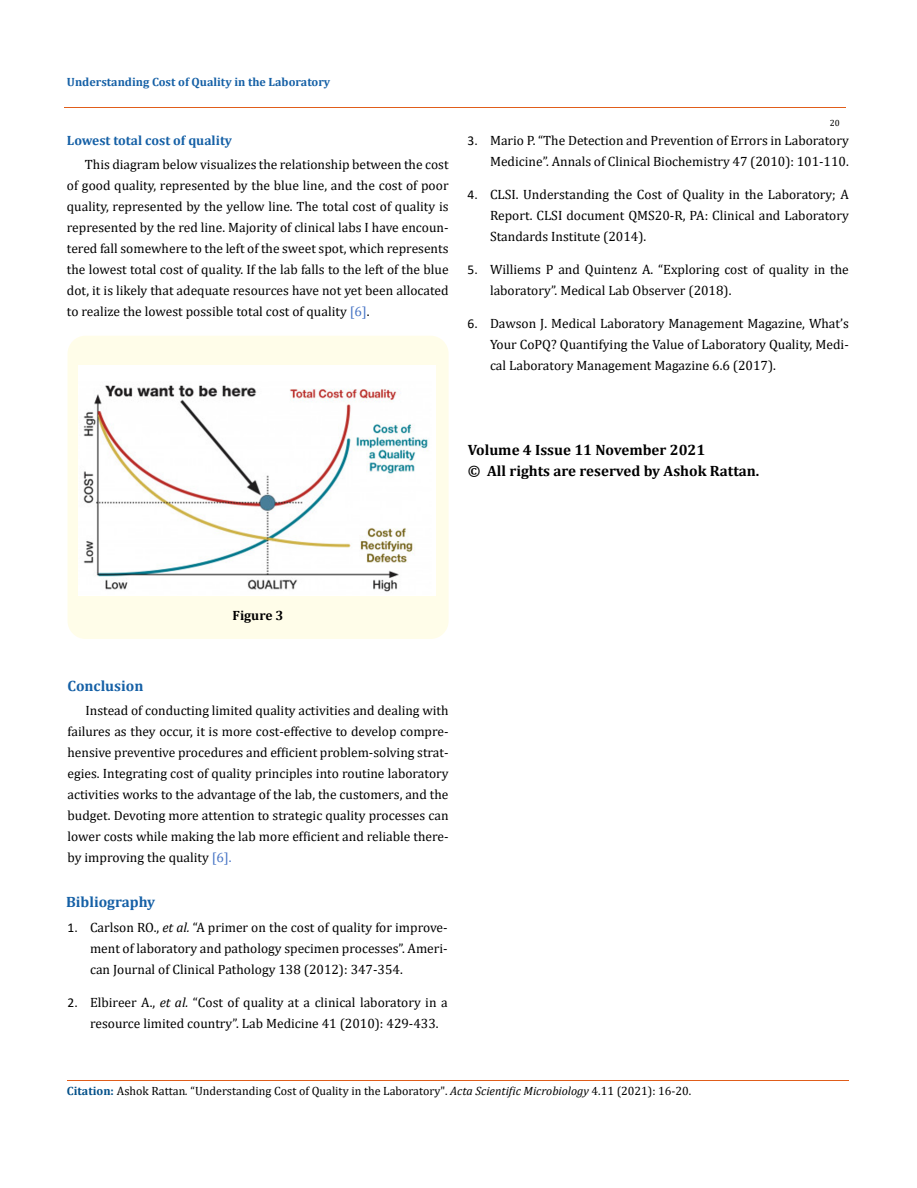
<style>
.page{position:relative;width:917px;height:1188px;background:#fff}
.page>*{position:absolute;margin:0;border:0;box-sizing:border-box;transform-origin:0 0}
.t1{font:700 15px "Cambria";color:#000}
.t2{font:700 15px "Cambria";color:#1560a6}
.List_Paragraph{font:13.5px/21px "Cambria";color:#000;text-align:justify}
.t3{font:700 13.5px "Cambria";color:#1560a6}
.t4{font:700 13.5px "Cambria";color:#000}
.t5{font:12px "Cambria";color:#000}
.t6{font:700 12px "Cambria";color:#1560a6}
.t7{font:9px "Cambria";color:#000}
.s1{color:#4472c4}
.s2{font-family:"Calibri"}
.s3{font-style:italic}
.s4{font-weight:700;color:#035089}
</style>
<div class="page">
<div style="left:68px;top:336px;width:380px;height:303px;background:#fffde9;border-radius:18px"></div>
<img style="left:78px;top:365px;width:357px;height:231px">
<hr style="left:64px;top:108px;width:781px;height:1px;background:#e05d1a">
<hr style="left:67px;top:1080px;width:781px;height:1px;background:#e05d1a">
<p class="t6" style="left:67px;top:73px;width:265px">Understanding Cost of Quality in the Laboratory</p>
<p class="t3" style="left:67px;top:131px;width:167px">Lowest total cost of quality</p>
<p class="List_Paragraph" style="left:67px;top:154px;width:383px;text-indent:18px">This diagram below visualizes the relationship between the cost of good quality, represented by the blue line, and the cost of poor quality, represented by the yellow line. The total cost of quality is represented by the red line. Majority of clinical labs I have encoun&shy;tered fall somewhere to the left of the sweet spot, which represents the lowest total cost of quality. If the lab falls to the left of the blue dot, it is likely that adequate resources have not yet been allocated to realize the lowest possible total cost of quality <span class="s1">[6]</span>.</p>
<p class="t7" style="left:829px;top:118px;width:11px">20</p>
<p class="List_Paragraph" style="left:467px;top:130px;width:383px;text-align:right"><span class="s2">3.</span> Mario P. “The Detection and Prevention of Errors in Laboratory<br>Medicine”. Annals of Clinical Biochemistry 47 (2010): 101-110.</p>
<p class="List_Paragraph" style="left:490px;top:184px;width:360px;text-indent:-22px"><span class="s2">4.</span> CLSI. Understanding the Cost of Quality in the Laboratory; A Report. CLSI document QMS20-R, PA: Clinical and Laboratory Standards Institute (2014).</p>
<p class="List_Paragraph" style="left:490px;top:259px;width:360px;text-indent:-22px"><span class="s2">5.</span> Williems P and Quintenz A. “Exploring cost of quality in the laboratory”. Medical Lab Observer (2018).</p>
<p class="List_Paragraph" style="left:490px;top:313px;width:360px;text-indent:-22px"><span class="s2">6.</span> Dawson J. Medical Laboratory Management Magazine, What’s Your CoPQ? Quantifying the Value of Laboratory Quality, Medi&shy;cal Laboratory Management Magazine 6.6 (2017).</p>
<p class="t1" style="left:468px;top:439px;width:239px">Volume 4 Issue 11 November 2021</p>
<p class="t1" style="left:468px;top:460px;width:293px">© All rights are reserved by Ashok Rattan.</p>
<p class="t4" style="left:232px;top:606px;width:52px">Figure 3</p>
<p class="t2" style="left:68px;top:675px;width:77px">Conclusion</p>
<p class="List_Paragraph" style="left:68px;top:700px;width:382px;text-indent:18px">Instead of conducting limited quality activities and dealing with failures as they occur, it is more cost-effective to develop compre&shy;hensive preventive procedures and efficient problem-solving strat&shy;egies. Integrating cost of quality principles into routine laboratory activities works to the advantage of the lab, the customers, and the budget. Devoting more attention to strategic quality processes can lower costs while making the lab more efficient and reliable there&shy;by improving the quality <span class="s1">[6].</span></p>
<p class="t2" style="left:66px;top:891px;width:91px">Bibliography</p>
<p class="List_Paragraph" style="left:90px;top:916px;width:359px;text-indent:-22px"><span class="s2">1.</span> Carlson RO., <span class="s3">et al.</span> “A primer on the cost of quality for improve&shy;ment of laboratory and pathology specimen processes”. Ameri&shy;can Journal of Clinical Pathology 138 (2012): 347-354.</p>
<p class="List_Paragraph" style="left:90px;top:991px;width:359px;text-indent:-22px"><span class="s2">2.</span> Elbireer A., <span class="s3">et al.</span> “Cost of quality at a clinical laboratory in a resource limited country”. Lab Medicine 41 (2010): 429-433.</p>
<p class="t5" style="left:67px;top:1084px;width:626px"><span class="s4">Citation:</span> Ashok Rattan<span class="s3">.</span> “Understanding Cost of Quality in the Laboratory". <span class="s3">Acta Scientific Microbiology</span> 4.11 (2021): 16-20.</p>
</div>
